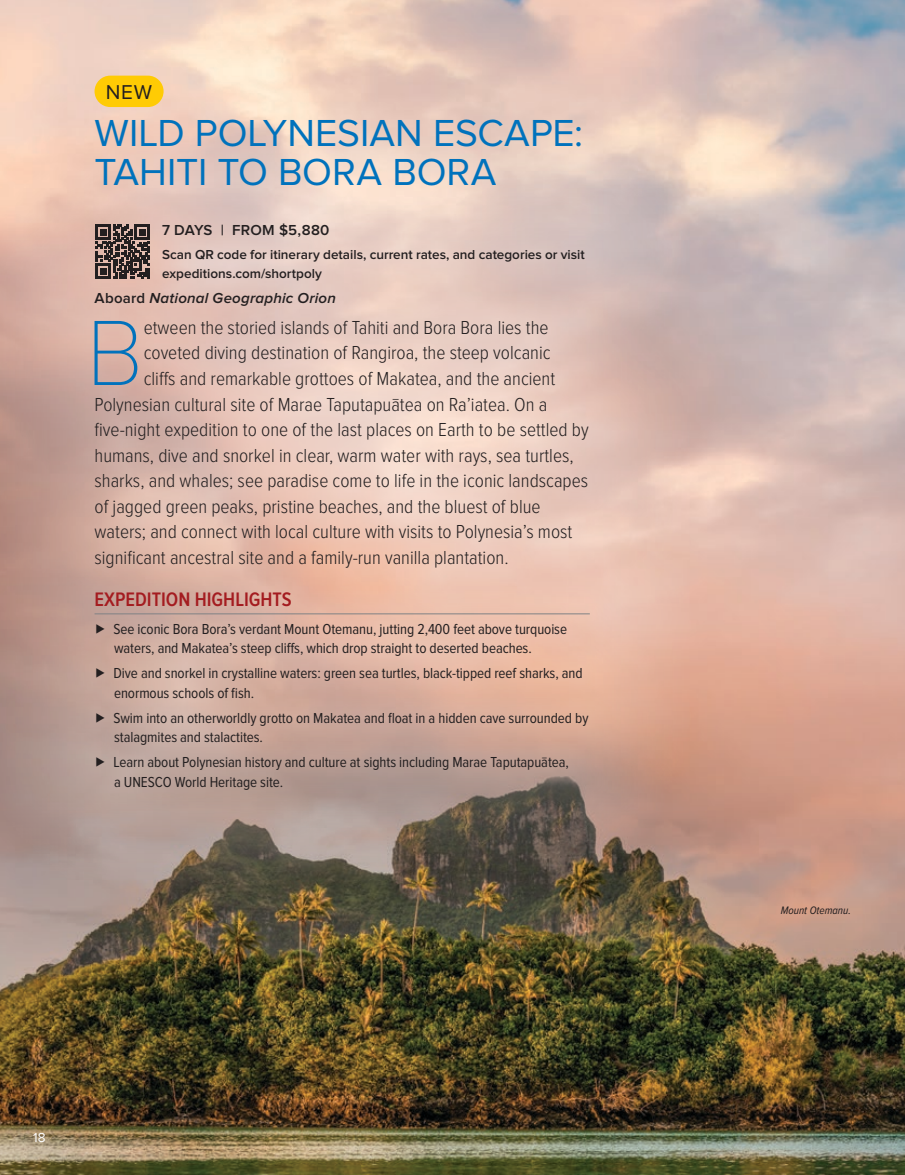
<style>
.page{position:relative;width:905px;height:1175px;background:#fff}
.page>*{position:absolute;margin:0;border:0;box-sizing:border-box;transform-origin:0 0}
.t1{font:100 96px "Proxima Nova";color:#0072bc}
.t2{font:39px/39px "Proxima Nova";color:#0072bc}
.t3{font:20.7px "Proxima Nova";color:#231f20}
.t4{font:600 20.25px "Proxima Nova Cond";color:#a41c20}
.t5{font:300 19.5px "Proxima Nova Cond";color:#231f20}
.t6{font:15px/19.5px "Proxima Nova Cond";letter-spacing:-.005em;color:#231f20}
.t7{font:italic 600 15px "Proxima Nova";letter-spacing:.015em;color:#231f20}
.t8{font:600 15px "Proxima Nova";letter-spacing:.015em;color:#231f20}
.t9{font:600 13.5px/18.8px "Proxima Nova";color:#231f20}
.t10{font:13.5px "Proxima Nova";color:#fff}
.t11{font:italic 11.25px "Proxima Nova Cond";color:#231f20}
.s1{font-style:normal}
</style>
<div class="page">
<img style="left:0;top:0;width:904px;height:1174px">
<div style="left:0;top:116px;width:698px;height:781px;background:#fff;opacity:.45"></div>
<hr style="left:94px;top:613px;width:496px;height:1px;background:#808285">
<div style="left:95px;top:76px;width:68px;height:31px;background:#ffcb04;border-radius:16px"></div>
<svg style="left:96px;top:224px;width:54px;height:55px;background:#60504d"></svg>
<p class="t3" style="left:106px;top:80px;width:48px">NEW</p>
<h2 class="t2" style="left:94px;top:115px;width:490px">WILD POLYNESIAN ESCAPE:<br>TAHITI TO BORA BORA</h2>
<p class="t8" style="left:162px;top:222px;width:169px">7 DAYS | FROM $5,880</p>
<p class="t9" style="left:162px;top:246px;width:424px">Scan QR code for itinerary details, current rates, and categories or visit expeditions.com/shortpoly</p>
<p class="t7" style="left:94px;top:289px;width:243px"><span class="s1">Aboard</span> National Geographic Orion</p>
<h1 class="t1" style="left:86px;top:300px;width:59px">B</h1>
<p class="t5" style="left:144px;top:317px;width:406px">etween the storied islands of Tahiti and Bora Bora lies the</p>
<p class="t5" style="left:144px;top:342px;width:408px">coveted diving destination of Rangiroa, the steep volcanic</p>
<p class="t5" style="left:144px;top:368px;width:413px">cliffs and remarkable grottoes of Makatea, and the ancient</p>
<p class="t5" style="left:95px;top:393px;width:454px">Polynesian cultural site of Marae Taputapuātea on Ra’iatea. On a</p>
<p class="t5" style="left:95px;top:419px;width:495px">five-night expedition to one of the last places on Earth to be settled by</p>
<p class="t5" style="left:95px;top:444px;width:480px">humans, dive and snorkel in clear, warm water with rays, sea turtles,</p>
<p class="t5" style="left:95px;top:470px;width:495px">sharks, and whales; see paradise come to life in the iconic landscapes</p>
<p class="t5" style="left:95px;top:495px;width:447px">of jagged green peaks, pristine beaches, and the bluest of blue</p>
<p class="t5" style="left:95px;top:521px;width:479px">waters; and connect with local culture with visits to Polynesia’s most</p>
<p class="t5" style="left:95px;top:546px;width:415px">significant ancestral site and a family-run vanilla plantation.</p>
<p class="t4" style="left:94px;top:588px;width:199px">EXPEDITION HIGHLIGHTS</p>
<p class="t6" style="left:114px;top:619px;width:454px;text-indent:-20px">▶ See iconic Bora Bora’s verdant Mount Otemanu, jutting 2,400 feet above turquoise waters, and Makatea’s steep cliffs, which drop straight to deserted beaches.</p>
<p class="t6" style="left:114px;top:664px;width:470px;text-indent:-20px">▶ Dive and snorkel in crystalline waters: green sea turtles, black-tipped reef sharks, and enormous schools of fish.</p>
<p class="t6" style="left:114px;top:708px;width:476px;text-indent:-20px">▶ Swim into an otherworldly grotto on Makatea and float in a hidden cave surrounded by stalagmites and stalactites.</p>
<p class="t6" style="left:114px;top:752px;width:456px;text-indent:-20px">▶ Learn about Polynesian history and culture at sights including Marae Taputapuātea, a UNESCO World Heritage site.</p>
<p class="t10" style="left:33px;top:1129px;width:14px">18</p>
<p class="t11" style="left:780px;top:903px;width:72px">Mount Otemanu.</p>
</div>
